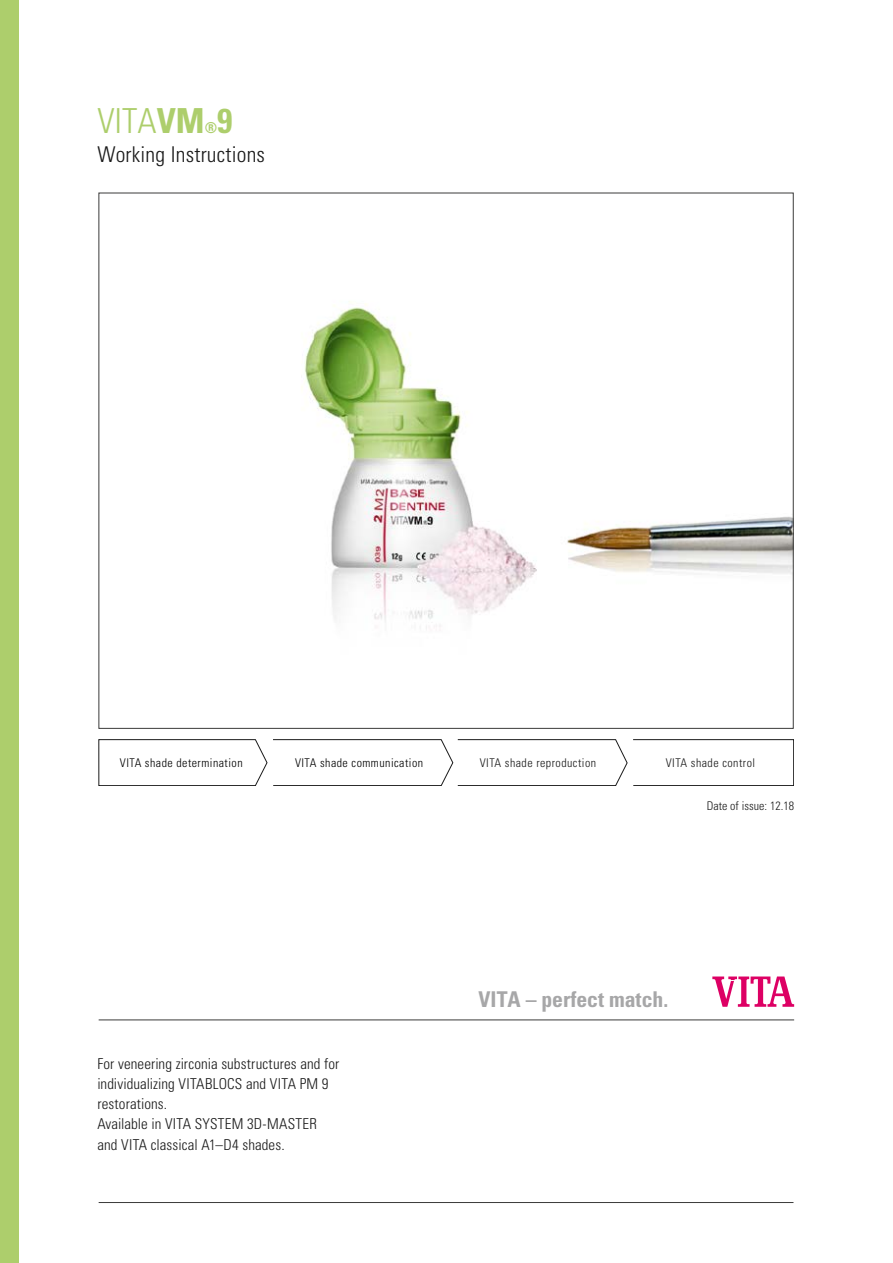
<style>
.page{position:relative;width:893px;height:1263px;background:#fff}
.page>*{position:absolute;margin:0;border:0;box-sizing:border-box;transform-origin:0 0}
.t1{font:300 condensed 34.5px "Univers LT";color:#adce6c}
.t2{font:300 condensed 21.75px "Univers LT";letter-spacing:.01em;color:#1a1a1a}
.t3{font:700 condensed 21.75px "Univers LT";color:#a7a7a8}
.t4{font:300 condensed 15px/20.2px "Univers LT";letter-spacing:.01em;color:#1a1a1a}
.t5{font:700 condensed 15px "Univers LT";color:#adce6c}
.t6{font:300 condensed 12px "Univers";letter-spacing:.04em;color:#000}
.t7{font:300 condensed 12px "Univers";letter-spacing:.04em;color:#1a1a1a}
.t8{font:300 condensed 12px "Univers";color:#1a1a1a}
.s1{font-weight:700}
</style>
<div class="page">
<svg style="left:712px;top:976px;width:82px;height:31px"></svg>
<hr style="left:99px;top:1020px;width:695px;height:1px;background:#3b3b3a">
<hr style="left:99px;top:1202px;width:694px;height:1px;background:#3b3b3a">
<img style="left:304px;top:301px;width:487px;height:328px">
<div style="left:0;top:0;width:18px;height:1263px;background:#adce6c"></div>
<svg style="left:99px;top:739px;width:695px;height:47px"></svg>
<h1 class="t1" style="left:97px;top:100px;width:137px">VITA<span class="s1">VM 9</span></h1>
<p class="t5" style="left:205px;top:119px;width:14px">®</p>
<h2 class="t2" style="left:97px;top:141px;width:169px">Working Instructions</h2>
<p class="t6" style="left:120px;top:755px;width:124px">VITA shade determination</p>
<p class="t6" style="left:295px;top:755px;width:130px">VITA shade communication</p>
<p class="t7" style="left:480px;top:755px;width:118px">VITA shade reproduction</p>
<p class="t7" style="left:666px;top:755px;width:91px">VITA shade control</p>
<p class="t4" style="left:97px;top:1053px;width:243px">For veneering zirconia substructures and for individualizing VITABLOCS and VITA PM 9 restorations.<br>Available in VITA SYSTEM 3D-MASTER and VITA classical A1–D4 shades.</p>
<p class="t8" style="left:707px;top:799px;width:89px">Date of issue: 12.18</p>
<h2 class="t3" style="left:478px;top:985px;width:191px">VITA – perfect match.</h2>
</div>
